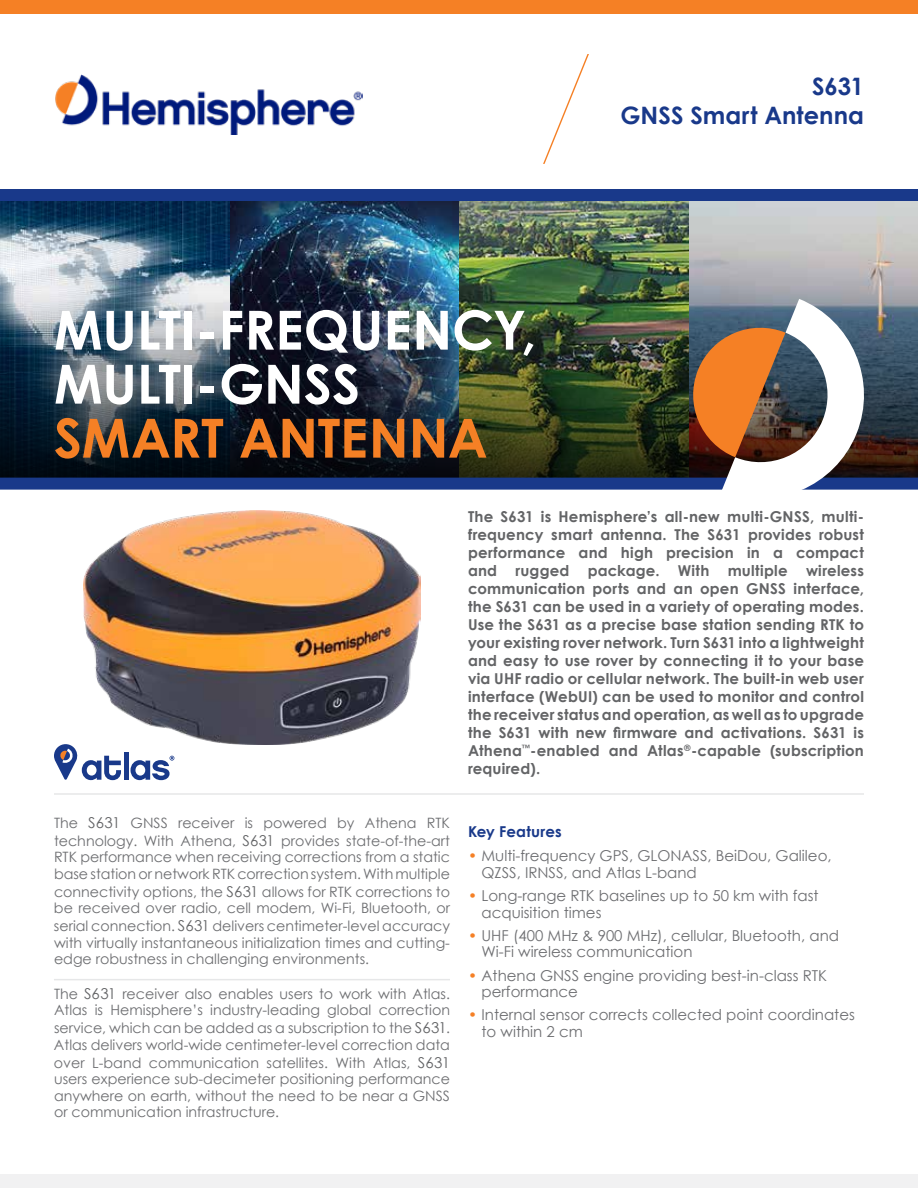
<style>
.page{position:relative;width:918px;height:1188px;background:#fff}
.page>*{position:absolute;margin:0;border:0;box-sizing:border-box;transform-origin:0 0}
.t1{font:700 54px/54px "Century Gothic";letter-spacing:-.005em;color:#fff}
.t2{font:700 54px "Century Gothic";letter-spacing:-.01em;color:#f58025}
.t3{font:700 24px/28.8px "Century Gothic";letter-spacing:.005em;color:#19398a;text-align:right}
.t4{font:700 15px/18px "Century Gothic";letter-spacing:.015em;color:#636466;text-align:justify}
.t5{font:15px/16.5px "Century Gothic";color:#6d6e71}
.t6{font:700 15px "Century Gothic";letter-spacing:.01em;color:#19398a}
.t7{font:14.25px/16.5px "Century Gothic";color:#6d6e71}
.s1{font-size:15px;color:#636466}
.s2{color:#f58025}
</style>
<div class="page">
<hr style="left:54px;top:979px;width:396px;height:1px;background:#e6e7e8">
<div style="left:124px;top:752px;width:5px;height:28px;background:#19398a"></div>
<svg style="left:54px;top:744px;width:67px;height:36px"></svg>
<svg style="left:131px;top:756px;width:43px;height:24px"></svg>
<img style="left:83px;top:511px;width:338px;height:233px">
<img style="left:688px;top:201px;width:230px;height:72px">
<img style="left:459px;top:201px;width:229px;height:72px">
<img style="left:230px;top:201px;width:229px;height:72px">
<svg style="left:0;top:201px;width:230px;height:72px;background:#4d6d86"></svg>
<img style="left:0;top:273px;width:918px;height:205px">
<div style="left:0;top:478px;width:918px;height:12px;background:#19398a"></div>
<div style="left:0;top:189px;width:918px;height:12px;background:#19398a"></div>
<svg style="left:684px;top:299px;width:194px;height:191px"></svg>
<svg style="left:543px;top:54px;width:46px;height:110px"></svg>
<div style="left:0;top:1174px;width:918px;height:14px;background:#f1f1f2"></div>
<hr style="left:54px;top:793px;width:810px;height:2px;background:#e6e7e8">
<div style="left:0;top:0;width:918px;height:14px;background:#f58025"></div>
<img style="left:55px;top:75px;width:308px;height:59px">
<h1 class="t1" style="left:54px;top:301px;width:484px">MULTI-FREQUENCY,<br>MULTI-GNSS</h1>
<h1 class="t2" style="left:54px;top:397px;width:435px">SMART ANTENNA</h1>
<h2 class="t3" style="left:620px;top:71px;width:245px">S631<br>GNSS Smart Antenna</h2>
<p class="t7" style="left:54px;top:813px;width:398px;line-height:18px">The <span class="s1">S631</span> GNSS receiver is powered by Athena RTK technology. With Athena, <span class="s1">S631</span> provides state-of-the-art</p>
<p class="t7" style="left:54px;top:849px;width:398px">RTK performance when receiving corrections from a static base station or network RTK correction system. With multiple</p>
<p class="t7" style="left:54px;top:883px;width:398px">connectivity options, the <span class="s1">S631</span> allows for RTK corrections to be received over radio, cell modem, Wi-Fi, Bluetooth, or</p>
<p class="t7" style="left:54px;top:918px;width:398px;text-align:justify">serial connection. <span class="s1">S631</span> delivers centimeter-level accuracy with virtually instantaneous initialization times and cutting&shy;edge robustness in challenging environments.</p>
<p class="t7" style="left:54px;top:985px;width:398px">The <span class="s1">S631</span> receiver also enables users to work with Atlas.<br>Atlas is Hemisphere’s industry-leading global correction</p>
<p class="t7" style="left:54px;top:1020px;width:398px">service, which can be added as a subscription to the <span class="s1">S631</span>.<br>Atlas delivers world-wide centimeter-level correction data</p>
<p class="t7" style="left:54px;top:1054px;width:398px;text-align:justify">over L-band communication satellites. With Atlas, <span class="s1">S631 </span>users experience sub-decimeter positioning performance anywhere on earth, without the need to be near a GNSS or communication infrastructure.</p>
<p class="t4" style="left:468px;top:507px;width:398px">The S631 is Hemisphere’s all-new multi-GNSS, multi&shy;frequency smart antenna. The S631 provides robust performance and high precision in a compact and rugged package. With multiple wireless communication ports and an open GNSS interface, the S631 can be used in a variety of operating modes.<br>Use the S631 as a precise base station sending RTK to your existing rover network. Turn S631 into a lightweight and easy to use rover by connecting it to your base via UHF radio or cellular network. The built-in web user interface (WebUI) can be used to monitor and control the receiver status and operation, as well as to upgrade the S631 with new firmware and activations. S631 is Athena<sup>™</sup>-enabled and Atlas<sup>®</sup>-capable (subscription required).</p>
<p class="t6" style="left:468px;top:820px;width:95px">Key Features</p>
<p class="t5" style="left:482px;top:848px;width:352px;text-indent:-14px"><span class="s2">•</span> Multi-frequency GPS, GLONASS, BeiDou, Galileo,<br>QZSS, IRNSS, and Atlas L-band</p>
<p class="t5" style="left:482px;top:887px;width:339px;text-indent:-14px"><span class="s2">•</span> Long-range RTK baselines up to 50 km with fast acquisition times</p>
<p class="t5" style="left:482px;top:927px;width:359px;text-indent:-14px"><span class="s2">•</span> UHF (400 MHz &amp; 900 MHz), cellular, Bluetooth, and<br>Wi-Fi wireless communication</p>
<p class="t5" style="left:482px;top:967px;width:347px;text-indent:-14px"><span class="s2">•</span> Athena GNSS engine providing best-in-class RTK performance</p>
<p class="t5" style="left:482px;top:1007px;width:375px;text-indent:-14px"><span class="s2">•</span> Internal sensor corrects collected point coordinates to within 2 cm</p>
</div>
